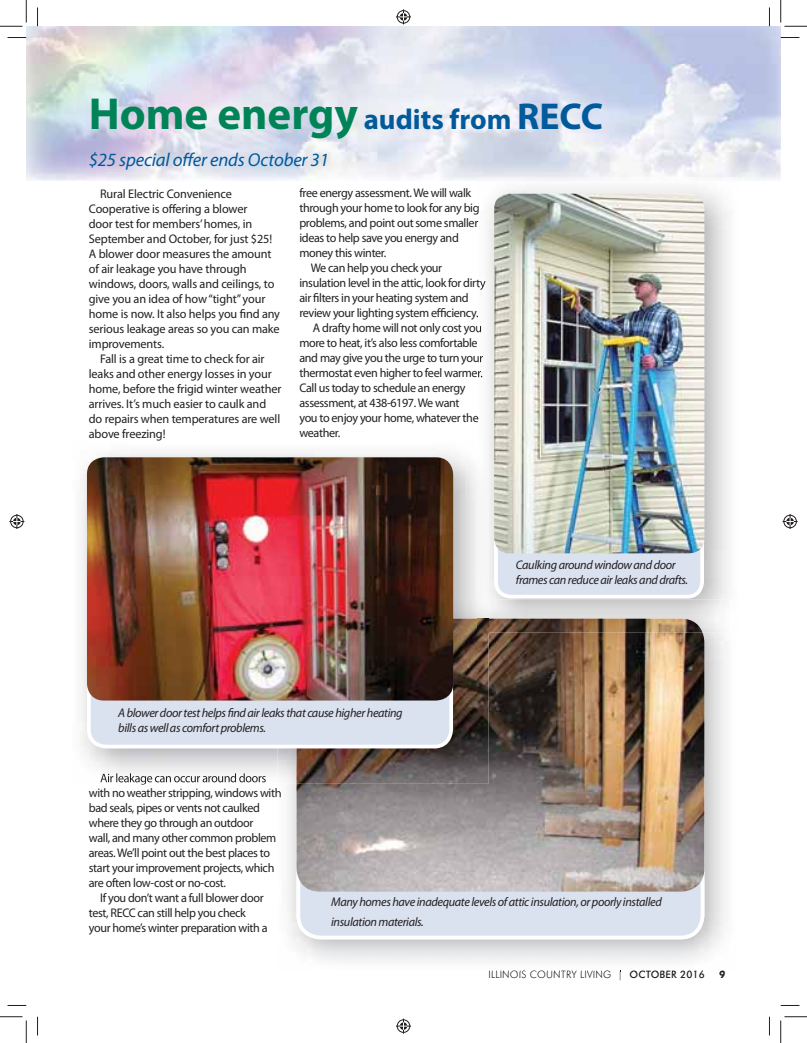
<style>
.page{position:relative;width:807px;height:1043px;background:#fff}
.page>*{position:absolute;margin:0;border:0;box-sizing:border-box;transform-origin:0 0}
.t1{font:700 45px "Myriad Pro";color:#008457}
.t2{font:italic 18.75px "Myriad Pro";letter-spacing:-.01em;color:#005a9c}
.t3{font:12.5px/15px "Myriad Pro";letter-spacing:-.03em;color:#231f20}
.t4{font:12.5px/15px "Myriad Pro";letter-spacing:-.01em;color:#231f20}
.t5{font:italic 12.5px/19.8px "Myriad Pro";letter-spacing:-.03em;color:#231f20}
.t6{font:300 10px "Futura BT";letter-spacing:.02em;color:#231f20}
.t7{font:700 10px "Futura BT";color:#231f20}
.s1{font-size:28.75px;color:#005a9c}
.s2{font-size:37.5px;color:#005a9c}
.s3{font-weight:500}
</style>
<div class="page">
<img style="left:26px;top:26px;width:754px;height:116px">
<img style="left:26px;top:142px;width:503px;height:39px">
<img style="left:654px;top:142px;width:126px;height:39px">
<img style="left:694px;top:632px;width:31px;height:327px">
<img style="left:489px;top:970px;width:120px;height:1px">
<img style="left:632px;top:970px;width:71px;height:1px">
<svg style="left:277px;top:791px;width:4px;height:7px"></svg>
<svg style="left:296px;top:735px;width:408px;height:204px;fill:#dae1ef"></svg>
<img style="left:296px;top:632px;width:386px;height:259px">
<img style="left:477px;top:177px;width:261px;height:332px">
<img style="left:488px;top:509px;width:240px;height:90px">
<svg style="left:477px;top:203px;width:2px;height:26px"></svg>
<svg style="left:477px;top:278px;width:8px;height:12px"></svg>
<svg style="left:477px;top:308px;width:6px;height:72px"></svg>
<svg style="left:477px;top:413px;width:1px;height:12px"></svg>
<img style="left:488px;top:618px;width:214px;height:14px">
<div style="left:496px;top:500px;width:205px;height:96px;background:#dae1ef;border-radius:15px"></div>
<div style="left:494px;top:498px;width:209px;height:100px;border:4px solid #fff;border-radius:15px"></div>
<img style="left:494px;top:194px;width:210px;height:359px;border-radius:15px">
<img style="left:81px;top:452px;width:233px;height:322px">
<img style="left:314px;top:442px;width:174px;height:157px">
<img style="left:171px;top:773px;width:95px;height:10px">
<img style="left:100px;top:773px;width:71px;height:10px">
<img style="left:277px;top:599px;width:200px;height:184px">
<img style="left:296px;top:618px;width:192px;height:165px">
<div style="left:89px;top:634px;width:362px;height:112px;background:#dae1ef;border-radius:17px"></div>
<div style="left:87px;top:633px;width:366px;height:115px;border:4px solid #fff;border-radius:17px"></div>
<img style="left:87px;top:457px;width:366px;height:243px;border-radius:17px">
<svg style="left:8px;top:37px;width:18px;height:1px"></svg>
<svg style="left:780px;top:37px;width:19px;height:1px"></svg>
<svg style="left:8px;top:1005px;width:18px;height:1px"></svg>
<svg style="left:780px;top:1005px;width:19px;height:1px"></svg>
<svg style="left:37px;top:8px;width:1px;height:18px"></svg>
<svg style="left:37px;top:1016px;width:1px;height:19px"></svg>
<svg style="left:769px;top:8px;width:1px;height:18px"></svg>
<svg style="left:769px;top:1016px;width:1px;height:19px"></svg>
<svg style="left:0;top:0;width:27px;height:27px"></svg>
<svg style="left:0;top:1016px;width:27px;height:26px"></svg>
<svg style="left:780px;top:0;width:26px;height:27px"></svg>
<svg style="left:780px;top:1016px;width:26px;height:26px"></svg>
<svg style="left:396px;top:9px;width:15px;height:15px"></svg>
<svg style="left:396px;top:1018px;width:15px;height:15px"></svg>
<svg style="left:9px;top:514px;width:15px;height:15px"></svg>
<svg style="left:782px;top:514px;width:15px;height:15px"></svg>
<h1 class="t1" style="left:89px;top:97px;width:515px">Home energy <span class="s1">audits from</span> <span class="s2">RECC</span></h1>
<h2 class="t2" style="left:89px;top:153px;width:241px">$25 special offer ends October 31</h2>
<p class="t4" style="left:89px;top:187px;width:193px;text-indent:11px">Rural Electric Convenience<br>Cooperative is offering a blower<br>door test for members’ homes, in<br>September and October, for just $25!<br>A blower door measures the amount of air leakage you have through windows, doors, walls and ceilings, to give you an idea of how “tight” your home is now. It also helps you find any serious leakage areas so you can make improvements.</p>
<p class="t4" style="left:89px;top:352px;width:194px;text-indent:11px">Fall is a great time to check for air leaks and other energy losses in your home, before the frigid winter weather arrives. It’s much easier to caulk and do repairs when temperatures are well above freezing!</p>
<p class="t3" style="left:299px;top:187px;width:173px">free energy assessment. We will walk</p>
<p class="t3" style="left:299px;top:202px;width:181px">through your home to look for any big</p>
<p class="t3" style="left:299px;top:217px;width:180px">problems, and point out some smaller</p>
<p class="t3" style="left:299px;top:232px;width:161px">ideas to help save you energy and</p>
<p class="t3" style="left:299px;top:247px;width:88px">money this winter.</p>
<p class="t3" style="left:310px;top:262px;width:133px">We can help you check your</p>
<p class="t3" style="left:299px;top:277px;width:188px">insulation level in the attic, look for dirty</p>
<p class="t3" style="left:299px;top:292px;width:171px">air filters in your heating system and</p>
<p class="t3" style="left:299px;top:307px;width:180px">review your lighting system efficiency.</p>
<p class="t3" style="left:313px;top:322px;width:170px">A drafty home will not only cost you</p>
<p class="t3" style="left:299px;top:337px;width:179px">more to heat, it’s also less comfortable</p>
<p class="t3" style="left:299px;top:352px;width:185px">and may give you the urge to turn your</p>
<p class="t3" style="left:299px;top:367px;width:185px">thermostat even higher to feel warmer.</p>
<p class="t3" style="left:299px;top:382px;width:167px">Call us today to schedule an energy</p>
<p class="t3" style="left:299px;top:397px;width:161px">assessment, at 438-6197. We want</p>
<p class="t3" style="left:299px;top:412px;width:181px">you to enjoy your home, whatever the</p>
<p class="t3" style="left:299px;top:427px;width:42px">weather.</p>
<p class="t5" style="left:118px;top:706px;width:286px;line-height:15.2px">A blower door test helps find air leaks that cause higher heating bills as well as comfort problems.</p>
<p class="t5" style="left:515px;top:559px;width:174px;line-height:15px">Caulking around window and door frames can reduce air leaks and drafts.</p>
<p class="t3" style="left:89px;top:786px;width:194px">with no weather stripping, windows with bad seals, pipes or vents not caulked where they go through an outdoor<br>wall, and many other common problem areas. We’ll point out the best places to start your improvement projects, which are often low-cost or no-cost.</p>
<p class="t3" style="left:89px;top:891px;width:180px;text-indent:11px">If you don’t want a full blower door test, RECC can still help you check your home’s winter preparation with a</p>
<p class="t5" style="left:331px;top:893px;width:332px">Many homes have inadequate levels of attic insulation, or poorly installed insulation materials.</p>
<p class="t6" style="left:488px;top:968px;width:218px">ILLINOIS COUNTRY LIVING | <span class="s3">OCTOBER 2016</span></p>
<p class="t7" style="left:719px;top:968px;width:8px">9</p>
</div>
